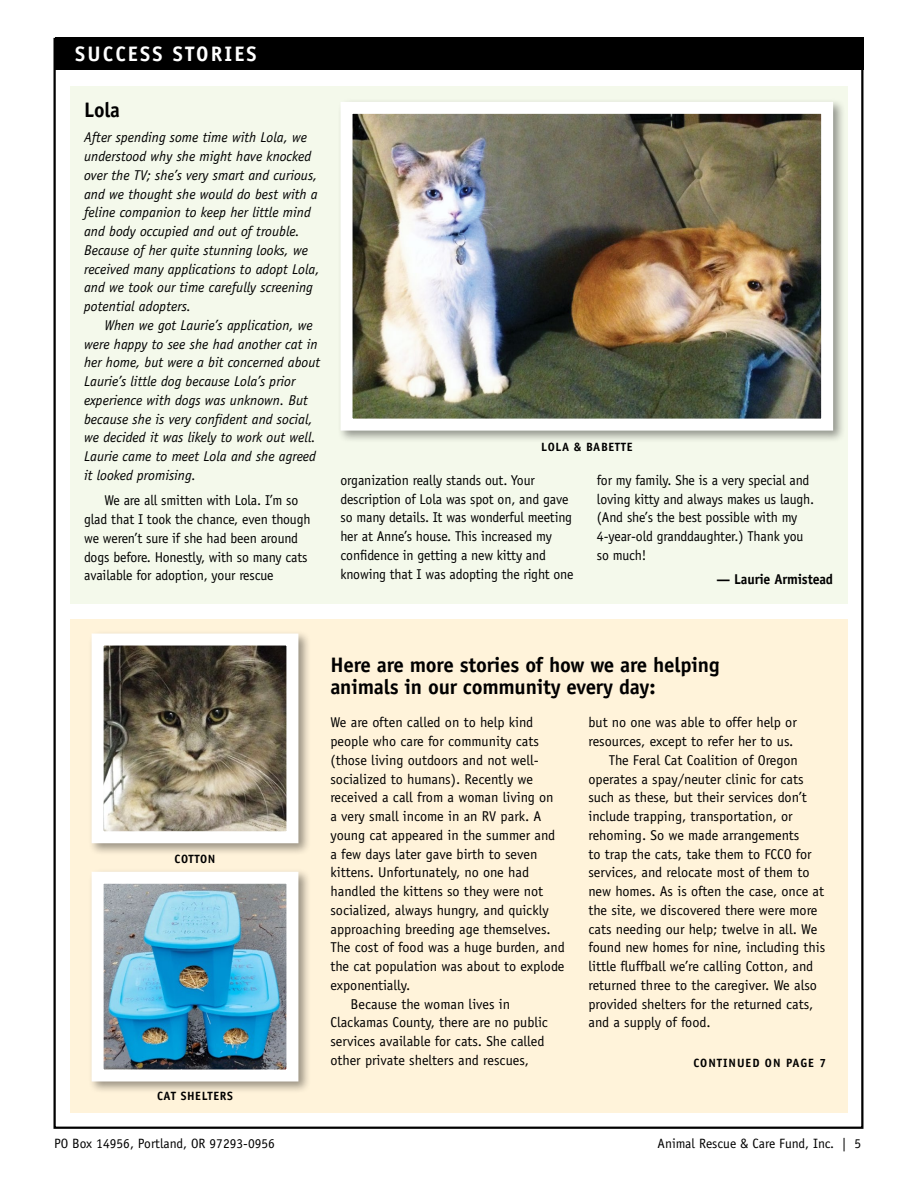
<style>
.page{position:relative;width:918px;height:1188px;background:#fff}
.page>*{position:absolute;margin:0;border:0;box-sizing:border-box;transform-origin:0 0}
.head_3{font:700 21px/22.5px "Officina Sans";letter-spacing:-.01em;color:#000}
.section_head{font:700 21px "Officina Sans";letter-spacing:.1em;color:#fff}
.body_text{font:14.25px/18.8px "Officina Sans";color:#000}
.body_text_italic{font:italic 14.25px/18.8px "Officina Sans";color:#000}
.signature_name{font:700 14.25px "Officina Sans";letter-spacing:-.01em;color:#000}
.t1{font:13.5px "Officina Sans";color:#000}
.body_text_italic-2{font:700 12px "Officina Sans";letter-spacing:.05em;color:#000}
.body_text_italic-3{font:700 12px "Officina Sans";letter-spacing:.08em;color:#000}
</style>
<div class="page">
<div style="left:70px;top:619px;width:778px;height:493px;background:#fff3da"></div>
<div style="left:70px;top:86px;width:778px;height:518px;background:#f4f9eb"></div>
<div style="left:55px;top:38px;width:808px;height:32px;background:#000"></div>
<div style="left:88px;top:868px;width:223px;height:226px;background:#000;opacity:.4"></div>
<img style="left:105px;top:885px;width:180px;height:184px">
<div style="left:92px;top:872px;width:206px;height:210px;border:12px solid #fff"></div>
<div style="left:88px;top:630px;width:223px;height:226px;background:#000;opacity:.4"></div>
<img style="left:105px;top:647px;width:180px;height:183px">
<div style="left:92px;top:634px;width:206px;height:209px;border:12px solid #fff"></div>
<div style="left:337px;top:98px;width:508px;height:345px;background:#000;opacity:.4"></div>
<img style="left:354px;top:115px;width:466px;height:303px">
<div style="left:341px;top:102px;width:492px;height:329px;border:12px solid #fff"></div>
<p class="section_head" style="left:75px;top:41px;width:183px">SUCCESS STORIES</p>
<p class="head_3" style="left:84px;top:98px;width:37px">Lola</p>
<p class="body_text_italic" style="left:84px;top:128px;width:237px">After spending some time with Lola, we understood why she might have knocked over the TV; she’s very smart and curious, and we thought she would do best with a feline companion to keep her little mind and body occupied and out of trouble.<br>Because of her quite stunning looks, we received many applications to adopt Lola, and we took our time carefully screening potential adopters.</p>
<p class="body_text_italic" style="left:84px;top:316px;width:238px;text-indent:20px">When we got Laurie’s application, we were happy to see she had another cat in her home, but were a bit concerned about Laurie’s little dog because Lola’s prior experience with dogs was unknown. But because she is very confident and social, we decided it was likely to work out well.<br>Laurie came to meet Lola and she agreed it looked promising.</p>
<p class="body_text" style="left:84px;top:491px;width:228px;text-indent:20px">We are all smitten with Lola. I’m so glad that I took the chance, even though we weren’t sure if she had been around dogs before. Honestly, with so many cats available for adoption, your rescue</p>
<p class="body_text_italic-2" style="left:541px;top:440px;width:93px">LOLA &amp; BABETTE</p>
<p class="body_text" style="left:341px;top:471px;width:234px">organization really stands out. Your description of Lola was spot on, and gave so many details. It was wonderful meeting her at Anne’s house. This increased my confidence in getting a new kitty and knowing that I was adopting the right one</p>
<p class="body_text" style="left:597px;top:471px;width:219px">for my family. She is a very special and loving kitty and always makes us laugh. (And she’s the best possible with my<br>4-year-old granddaughter.) Thank you so much!</p>
<p class="signature_name" style="left:716px;top:570px;width:118px">— Laurie Armistead</p>
<p class="body_text_italic-2" style="left:175px;top:852px;width:43px">COTTON</p>
<p class="body_text_italic-2" style="left:157px;top:1088px;width:77px">CAT SHELTERS</p>
<p class="head_3" style="left:330px;top:653px;width:391px">Here are more stories of how we are helping animals in our community every day:</p>
<p class="body_text" style="left:330px;top:713px;width:236px">We are often called on to help kind people who care for community cats (those living outdoors and not well&shy;socialized to humans). Recently we received a call from a woman living on<br>a very small income in an RV park. A young cat appeared in the summer and a few days later gave birth to seven kittens. Unfortunately, no one had handled the kittens so they were not socialized, always hungry, and quickly approaching breeding age themselves.<br>The cost of food was a huge burden, and the cat population was about to explode exponentially.</p>
<p class="body_text" style="left:330px;top:994px;width:219px;text-indent:20px">Because the woman lives in Clackamas County, there are no public services available for cats. She called other private shelters and rescues,</p>
<p class="body_text" style="left:588px;top:713px;width:210px">but no one was able to offer help or resources, except to refer her to us.</p>
<p class="body_text" style="left:588px;top:751px;width:238px;text-indent:20px">The Feral Cat Coalition of Oregon operates a spay/neuter clinic for cats such as these, but their services don’t include trapping, transportation, or rehoming. So we made arrangements<br>to trap the cats, take them to FCCO for services, and relocate most of them to new homes. As is often the case, once at the site, we discovered there were more cats needing our help; twelve in all. We found new homes for nine, including this little fluffball we’re calling Cotton, and returned three to the caregiver. We also provided shelters for the returned cats, and a supply of food.</p>
<p class="body_text_italic-3" style="left:693px;top:1055px;width:134px">CONTINUED ON PAGE 7</p>
<p class="t1" style="left:54px;top:1136px;width:223px">PO Box 14956, Portland, OR 97293-0956</p>
<p class="t1" style="left:658px;top:1136px;width:205px">Animal Rescue &amp; Care Fund, Inc. | 5</p>
</div>
